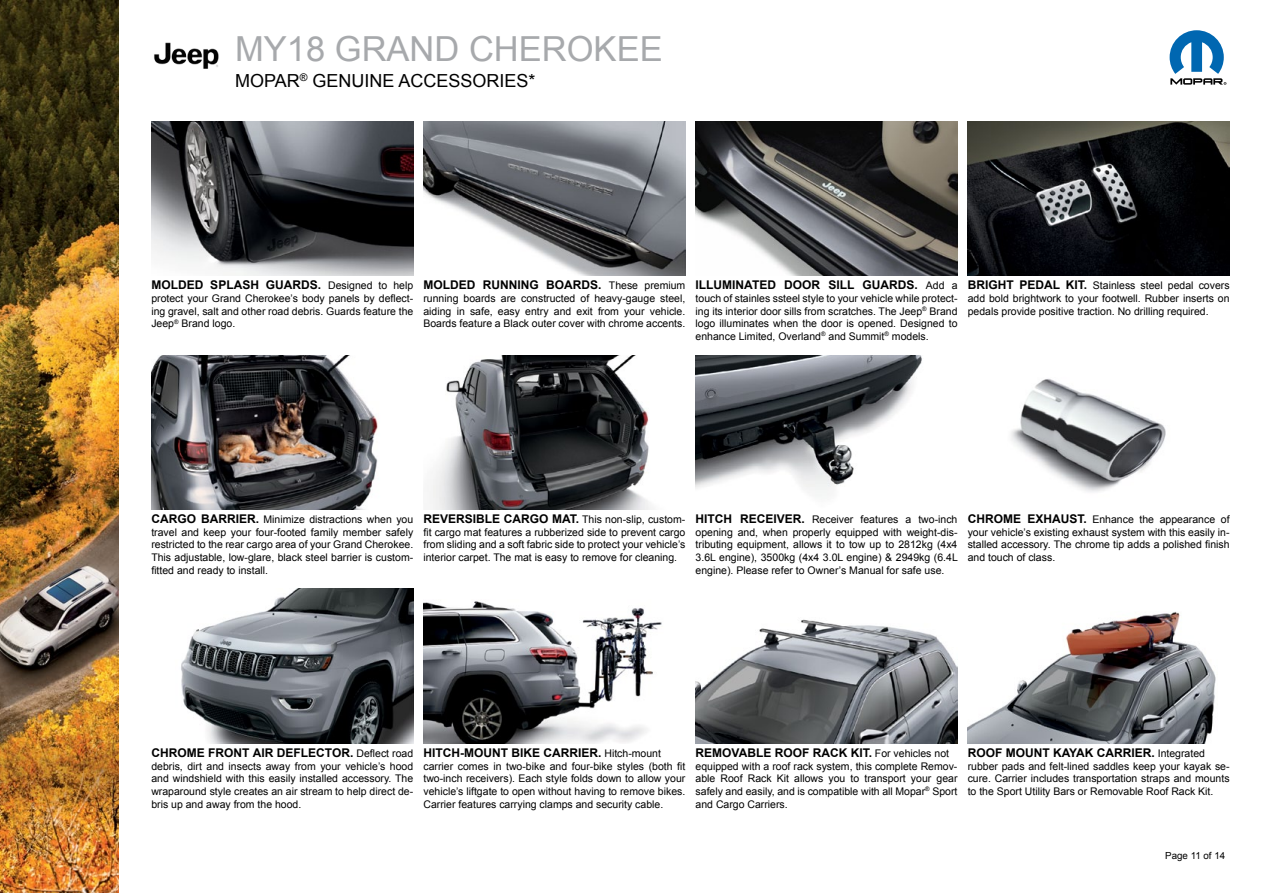
<style>
.page{position:relative;width:1263px;height:893px;background:#fff}
.page>*{position:absolute;margin:0;border:0;box-sizing:border-box;transform-origin:0 0}
.t1{font:34.5px "Arial";color:#a7a9ac}
.t2{font:18px "Arial";color:#000}
.t3{font:700 12px "Arial";color:#000}
.t4{font:10.5px/12.6px "Arial";color:#000;text-align:justify}
.t5{font:9.75px "Arial";color:#000}
.s1{font-weight:400;font-size:10.5px}
.s2{font-weight:700;font-size:12px}
</style>
<div class="page">
<img style="left:154px;top:42px;width:65px;height:27px">
<img style="left:151px;top:121px;width:262px;height:154px">
<img style="left:423px;top:121px;width:262px;height:154px">
<img style="left:695px;top:121px;width:262px;height:154px">
<img style="left:968px;top:121px;width:261px;height:154px">
<img style="left:151px;top:355px;width:227px;height:154px">
<img style="left:430px;top:355px;width:221px;height:154px">
<img style="left:695px;top:355px;width:227px;height:141px">
<img style="left:1011px;top:378px;width:155px;height:114px">
<img style="left:181px;top:589px;width:232px;height:154px">
<img style="left:423px;top:601px;width:239px;height:142px">
<img style="left:695px;top:619px;width:262px;height:124px">
<img style="left:968px;top:611px;width:248px;height:132px">
<svg style="left:1169px;top:30px;width:57px;height:55px"></svg>
<img style="left:0;top:0;width:118px;height:893px">
<h1 class="t1" style="left:235px;top:27px;width:429px">MY18 GRAND CHEROKEE</h1>
<h2 class="t2" style="left:235px;top:69px;width:302px">MOPAR<sup>®</sup> GENUINE ACCESSORIES*</h2>
<p class="t3" style="left:151px;top:277px;width:263px">MOLDED SPLASH GUARDS. <span class="s1">Designed to help</span></p>
<p class="t4" style="left:151px;top:292px;width:263px">protect your Grand Cherokee’s body panels by deflect&shy;ing gravel, salt and other road debris. Guards feature the Jeep<sup>®</sup> Brand logo.</p>
<p class="t3" style="left:423px;top:277px;width:263px">MOLDED RUNNING BOARDS. <span class="s1">These premium</span></p>
<p class="t4" style="left:423px;top:292px;width:263px">running boards are constructed of heavy-gauge steel, aiding in safe, easy entry and exit from your vehicle.<br>Boards feature a Black outer cover with chrome accents.</p>
<p class="t3" style="left:695px;top:277px;width:263px">ILLUMINATED DOOR SILL GUARDS. <span class="s1">Add a</span></p>
<p class="t4" style="left:696px;top:292px;width:263px">touch of stainles ssteel style to your vehicle while protect&shy;ing its interior door sills from scratches. The Jeep<sup>®</sup> Brand logo illuminates when the door is opened. Designed to enhance Limited, Overland<sup>®</sup> and Summit<sup>®</sup> models.</p>
<p class="t4" style="left:968px;top:279px;width:263px"><span class="s2">BRIGHT PEDAL KIT.</span> Stainless steel pedal covers add bold brightwork to your footwell. Rubber inserts on pedals provide positive traction. No drilling required.</p>
<p class="t4" style="left:151px;top:513px;width:263px"><span class="s2">CARGO BARRIER.</span> Minimize distractions when you travel and keep your four-footed family member safely restricted to the rear cargo area of your Grand Cherokee.<br>This adjustable, low-glare, black steel barrier is custom&shy;fitted and ready to install.</p>
<p class="t4" style="left:423px;top:513px;width:263px"><span class="s2">REVERSIBLE CARGO MAT.</span> This non-slip, custom&shy;fit cargo mat features a rubberized side to prevent cargo from sliding and a soft fabric side to protect your vehicle’s interior carpet. The mat is easy to remove for cleaning.</p>
<p class="t4" style="left:695px;top:513px;width:264px"><span class="s2">HITCH RECEIVER.</span> Receiver features a two-inch opening and, when properly equipped with weight-dis&shy;tributing equipment, allows it to tow up to 2812kg (4x4<br>3.6L engine), 3500kg (4x4 3.0L engine) &amp; 2949kg (6.4L engine). Please refer to Owner’s Manual for safe use.</p>
<p class="t4" style="left:968px;top:513px;width:263px"><span class="s2">CHROME EXHAUST.</span> Enhance the appearance of your vehicle’s existing exhaust system with this easily in&shy;stalled accessory. The chrome tip adds a polished finish and touch of class.</p>
<p class="t3" style="left:151px;top:745px;width:263px">CHROME FRONT AIR DEFLECTOR. <span class="s1">Deflect road</span></p>
<p class="t4" style="left:151px;top:760px;width:263px">debris, dirt and insects away from your vehicle’s hood and windshield with this easily installed accessory. The wraparound style creates an air stream to help direct de&shy;bris up and away from the hood.</p>
<p class="t3" style="left:423px;top:745px;width:239px">HITCH-MOUNT BIKE CARRIER. <span class="s1">Hitch-mount</span></p>
<p class="t4" style="left:423px;top:760px;width:263px">carrier comes in two-bike and four-bike styles (both fit two-inch receivers). Each style folds down to allow your vehicle’s liftgate to open without having to remove bikes.<br>Carrier features carrying clamps and security cable.</p>
<p class="t3" style="left:695px;top:745px;width:255px">REMOVABLE ROOF RACK KIT. <span class="s1">For vehicles not</span></p>
<p class="t4" style="left:695px;top:760px;width:263px">equipped with a roof rack system, this complete Remov&shy;able Roof Rack Kit allows you to transport your gear safely and easily, and is compatible with all Mopar<sup>®</sup> Sport and Cargo Carriers.</p>
<p class="t3" style="left:968px;top:745px;width:239px">ROOF MOUNT KAYAK CARRIER. <span class="s1">Integrated</span></p>
<p class="t4" style="left:968px;top:760px;width:263px">rubber pads and felt-lined saddles keep your kayak se&shy;cure. Carrier includes transportation straps and mounts to the Sport Utility Bars or Removable Roof Rack Kit.</p>
<p class="t5" style="left:1165px;top:849px;width:61px">Page 11 of 14</p>
</div>
